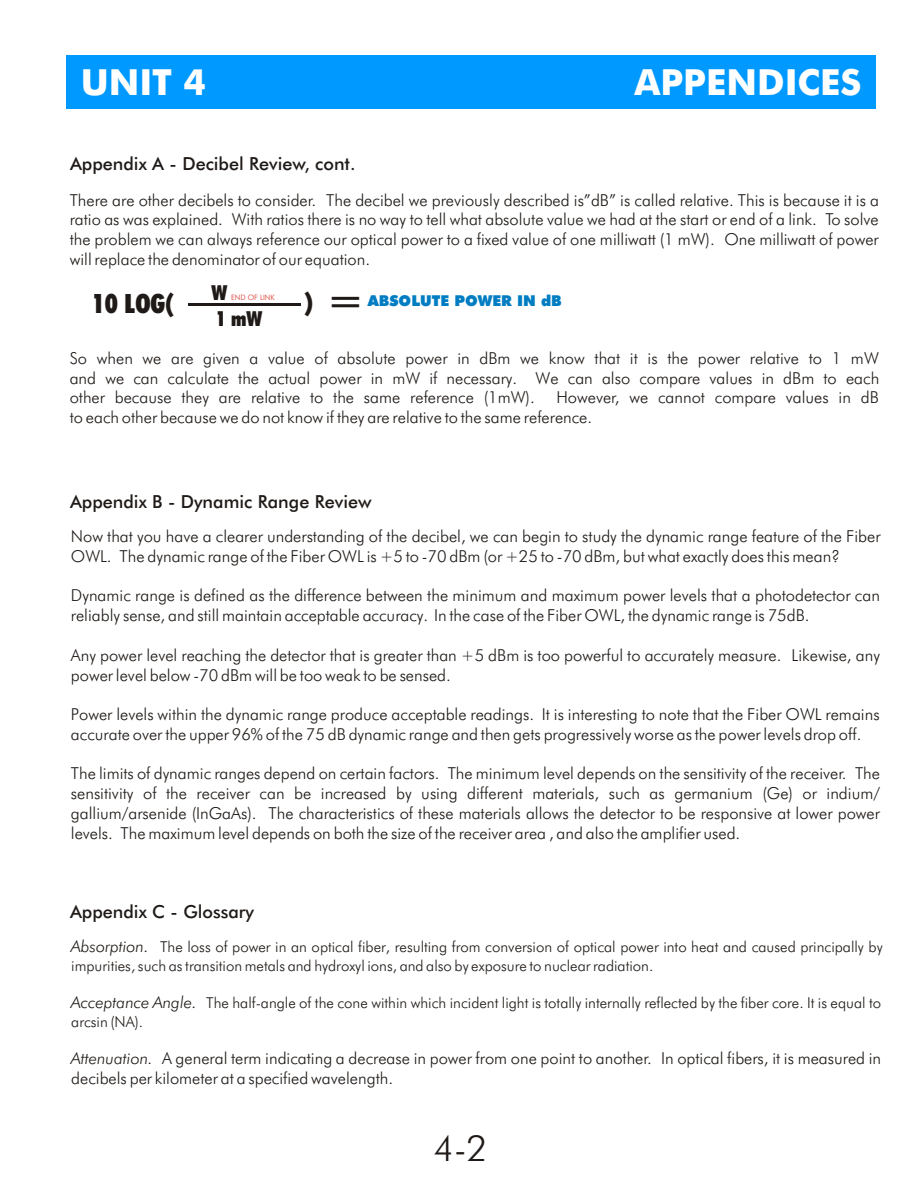
<style>
.page{position:relative;width:918px;height:1188px;background:#fff}
.page>*{position:absolute;margin:0;border:0;box-sizing:border-box;transform-origin:0 0}
.t1{font:700 36px "Futura Md BT";color:#fff}
.t2{font:36px "Futura Lt BT";color:#1f1a17}
.t3{font:26.7px "Futura X Blk Cn BT";color:#1f1a17}
.t4{font:20.7px/26px "Futura X Blk Cn BT";color:#1f1a17}
.t5{font:18px "Futura Md BT";color:#1f1a17}
.t6{font:16.5px/19.8px "Futura Lt BT";color:#1f1a17}
.t7{font:15px/18.3px "Futura Lt BT";color:#1f1a17}
.t8{font:15px "Futura X Blk BT";color:#007dc2}
.t9{font:7.35px "Futura Lt BT";color:#d9261c}
.s1{font-family:"Futura Md BT";font-size:36.75px}
.s2{font-style:italic;font-size:16.5px}
.s3{font-style:italic}
</style>
<div class="page">
<hr style="left:188px;top:304px;width:112px;height:2px;background:#1f1a17">
<div style="left:66px;top:55px;width:810px;height:54px;background:#09f"></div>
<h1 class="t1" style="left:81px;top:67px;width:127px">UNIT 4</h1>
<h1 class="t1" style="left:634px;top:68px;width:229px">APPENDICES</h1>
<p class="t5" style="left:70px;top:156px;width:287px">Appendix A - Decibel Review, cont.</p>
<p class="t6" style="left:70px;top:191px;width:811px;text-align:justify">There are other decibels to consider. The decibel we previously described is”dB” is called relative. This is because it is a ratio as was explained. With ratios there is no way to tell what absolute value we had at the start or end of a link. To solve the problem we can always reference our optical power to a fixed value of one milliwatt (1 mW). One milliwatt of power will replace the denominator of our equation.</p>
<h2 class="t3" style="left:92px;top:292px;width:84px">10 LOG(</h2>
<p class="t4" style="left:212px;top:282px;width:52px">W<br>1 mW</p>
<p class="t9" style="left:231px;top:295px;width:45px">END OF LINK</p>
<h2 class="t3" style="left:305px;top:291px;width:62px">) <span class="s1">=</span></h2>
<p class="t8" style="left:368px;top:295px;width:195px">ABSOLUTE POWER IN dB</p>
<p class="t6" style="left:70px;top:350px;width:811px;text-align:justify">So when we are given a value of absolute power in dBm we know that it is the power relative to 1 mW and we can calculate the actual power in mW if necessary. We can also compare values in dBm to each other because they are relative to the same reference (1mW).</p>
<p class="t6" style="left:70px;top:389px;width:811px;text-indent:487px">However, we cannot compare values in dB to each other because we do not know if they are relative to the same reference.</p>
<p class="t5" style="left:70px;top:494px;width:303px">Appendix B - Dynamic Range Review</p>
<p class="t6" style="left:71px;top:528px;width:811px">Now that you have a clearer understanding of the decibel, we can begin to study the dynamic range feature of the Fiber<br>OWL. The dynamic range of the Fiber OWL is +5 to -70 dBm (or +25 to -70 dBm, but what exactly does this mean?</p>
<p class="t6" style="left:71px;top:587px;width:811px">Dynamic range is defined as the difference between the minimum and maximum power levels that a photodetector can reliably sense, and still maintain acceptable accuracy. In the case of the Fiber OWL, the dynamic range is 75dB.</p>
<p class="t6" style="left:71px;top:647px;width:811px">Any power level reaching the detector that is greater than +5 dBm is too powerful to accurately measure. Likewise, any power level below -70 dBm will be too weak to be sensed.</p>
<p class="t6" style="left:71px;top:706px;width:810px">Power levels within the dynamic range produce acceptable readings. It is interesting to note that the Fiber OWL remains accurate over the upper 96% of the 75 dB dynamic range and then gets progressively worse as the power levels drop off.</p>
<p class="t6" style="left:71px;top:765px;width:811px;text-align:justify">The limits of dynamic ranges depend on certain factors. The minimum level depends on the sensitivity of the receiver. The sensitivity of the receiver can be increased by using different materials, such as germanium (Ge) or indium/ gallium/arsenide (InGaAs). The characteristics of these materials allows the detector to be responsive at lower power levels. The maximum level depends on both the size of the receiver area , and also the amplifier used.</p>
<p class="t5" style="left:70px;top:904px;width:185px">Appendix C - Glossary</p>
<p class="t7" style="left:71px;top:939px;width:813px"><span class="s2">Absorption.</span> The loss of power in an optical fiber, resulting from conversion of optical power into heat and caused principally by impurities, such as transition metals and hydroxyl ions, and also by exposure to nuclear radiation.</p>
<p class="t7" style="left:71px;top:995px;width:811px"><span class="s2">Acceptance Angle.</span> The half-angle of the cone within which incident light is totally internally reflected by the fiber core. It is equal to arcsin (NA).</p>
<p class="t6" style="left:71px;top:1050px;width:811px"><span class="s3">Attenuation.</span> A general term indicating a decrease in power from one point to another. In optical fibers, it is measured in decibels per kilometer at a specified wavelength.</p>
<h1 class="t2" style="left:433px;top:1133px;width:55px">4-2</h1>
</div>
